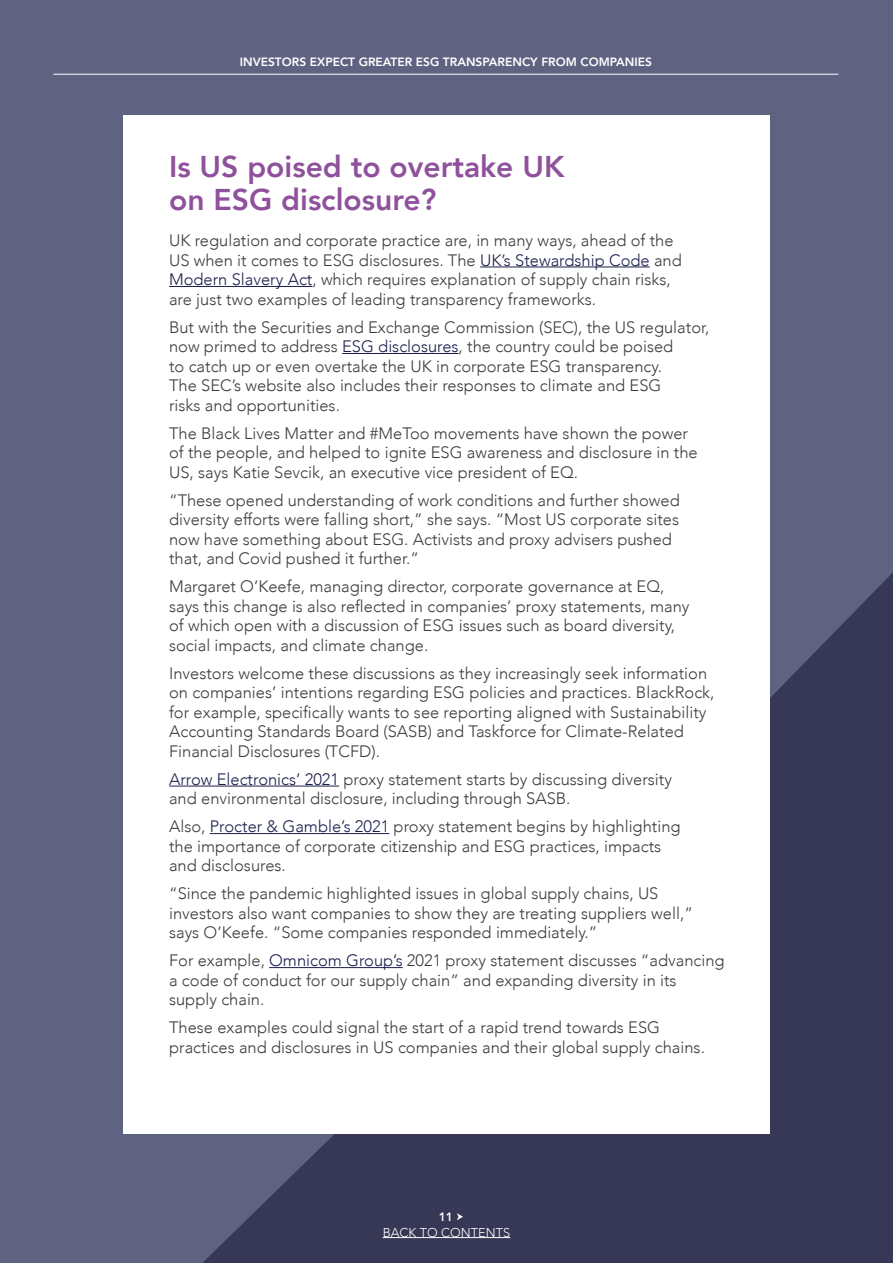
<style>
.page{position:relative;width:893px;height:1263px;background:#fff}
.page>*{position:absolute;margin:0;border:0;box-sizing:border-box;transform-origin:0 0}
.t1{font:800 30px/33px "Avenir";color:#90519c}
.t2{font:300 16.5px/19.5px "Avenir";color:#3c3c3b}
.t3{font:300 12.75px "Avenir";letter-spacing:.005em;color:#fff}
.t4{font:800 12px "Avenir";color:#fff}
.s1{color:#1c1f4c}
</style>
<div class="page">
<div style="left:1px;top:0;width:892px;height:1263px;background:#606282"></div>
<svg style="left:189px;top:572px;width:704px;height:691px;background:#3b3d5a"></svg>
<div style="left:123px;top:115px;width:647px;height:1018px;background:#fff"></div>
<hr style="left:480px;top:267px;width:170px;height:1px;background:#1c1f4c">
<hr style="left:169px;top:286px;width:143px;height:1px;background:#1c1f4c">
<hr style="left:342px;top:353px;width:117px;height:1px;background:#1c1f4c">
<hr style="left:169px;top:786px;width:170px;height:1px;background:#1c1f4c">
<hr style="left:210px;top:833px;width:179px;height:1px;background:#1c1f4c">
<hr style="left:269px;top:967px;width:134px;height:1px;background:#1c1f4c">
<hr style="left:53px;top:74px;width:785px;height:1px;background:#fff">
<hr style="left:383px;top:1237px;width:127px;height:1px;background:#fff">
<svg style="left:457px;top:1213px;width:6px;height:7px"></svg>
<p class="t4" style="left:240px;top:52px;width:414px">INVESTORS EXPECT GREATER ESG TRANSPARENCY FROM COMPANIES</p>
<h1 class="t1" style="left:169px;top:150px;width:397px">Is US poised to overtake UK on ESG disclosure?</h1>
<p class="t2" style="left:169px;top:231px;width:514px">UK regulation and corporate practice are, in many ways, ahead of the US when it comes to ESG disclosures. The <span class="s1">UK’s Stewardship Code</span> and <span class="s1">Modern Slavery Act</span>, which requires explanation of supply chain risks, are just two examples of leading transparency frameworks.</p>
<p class="t2" style="left:169px;top:317px;width:542px">But with the Securities and Exchange Commission (SEC), the US regulator, now primed to address <span class="s1">ESG disclosures</span>, the country could be poised<br>to catch up or even overtake the UK in corporate ESG transparency.<br>The SEC’s website also includes their responses to climate and ESG<br>risks and opportunities.</p>
<p class="t2" style="left:169px;top:423px;width:530px">The Black Lives Matter and #MeToo movements have shown the power of the people, and helped to ignite ESG awareness and disclosure in the<br>US, says Katie Sevcik, an executive vice president of EQ.</p>
<p class="t2" style="left:169px;top:490px;width:512px">“These opened understanding of work conditions and further showed diversity efforts were falling short,” she says. “Most US corporate sites now have something about ESG. Activists and proxy advisers pushed that, and Covid pushed it further.”</p>
<p class="t2" style="left:169px;top:577px;width:522px">Margaret O’Keefe, managing director, corporate governance at EQ, says this change is also reflected in companies’ proxy statements, many of which open with a discussion of ESG issues such as board diversity, social impacts, and climate change.</p>
<p class="t2" style="left:169px;top:663px;width:547px">Investors welcome these discussions as they increasingly seek information on companies’ intentions regarding ESG policies and practices. BlackRock, for example, specifically wants to see reporting aligned with Sustainability Accounting Standards Board (SASB) and Taskforce for Climate-Related Financial Disclosures (TCFD).</p>
<p class="t2" style="left:169px;top:769px;width:504px"><span class="s1">Arrow Electronics’ 2021</span> proxy statement starts by discussing diversity and environmental disclosure, including through SASB.</p>
<p class="t2" style="left:169px;top:817px;width:513px">Also, <span class="s1">Procter &amp; Gamble’s 2021</span> proxy statement begins by highlighting the importance of corporate citizenship and ESG practices, impacts and disclosures.</p>
<p class="t2" style="left:169px;top:884px;width:525px">“Since the pandemic highlighted issues in global supply chains, US investors also want companies to show they are treating suppliers well,” says O’Keefe. “Some companies responded immediately.”</p>
<p class="t2" style="left:169px;top:951px;width:557px">For example, <span class="s1">Omnicom Group’s</span> 2021 proxy statement discusses “advancing a code of conduct for our supply chain” and expanding diversity in its supply chain.</p>
<p class="t2" style="left:169px;top:1018px;width:537px">These examples could signal the start of a rapid trend towards ESG practices and disclosures in US companies and their global supply chains.</p>
<p class="t4" style="left:439px;top:1207px;width:16px">11</p>
<p class="t3" style="left:383px;top:1225px;width:129px">BACK TO CONTENTS</p>
</div>
